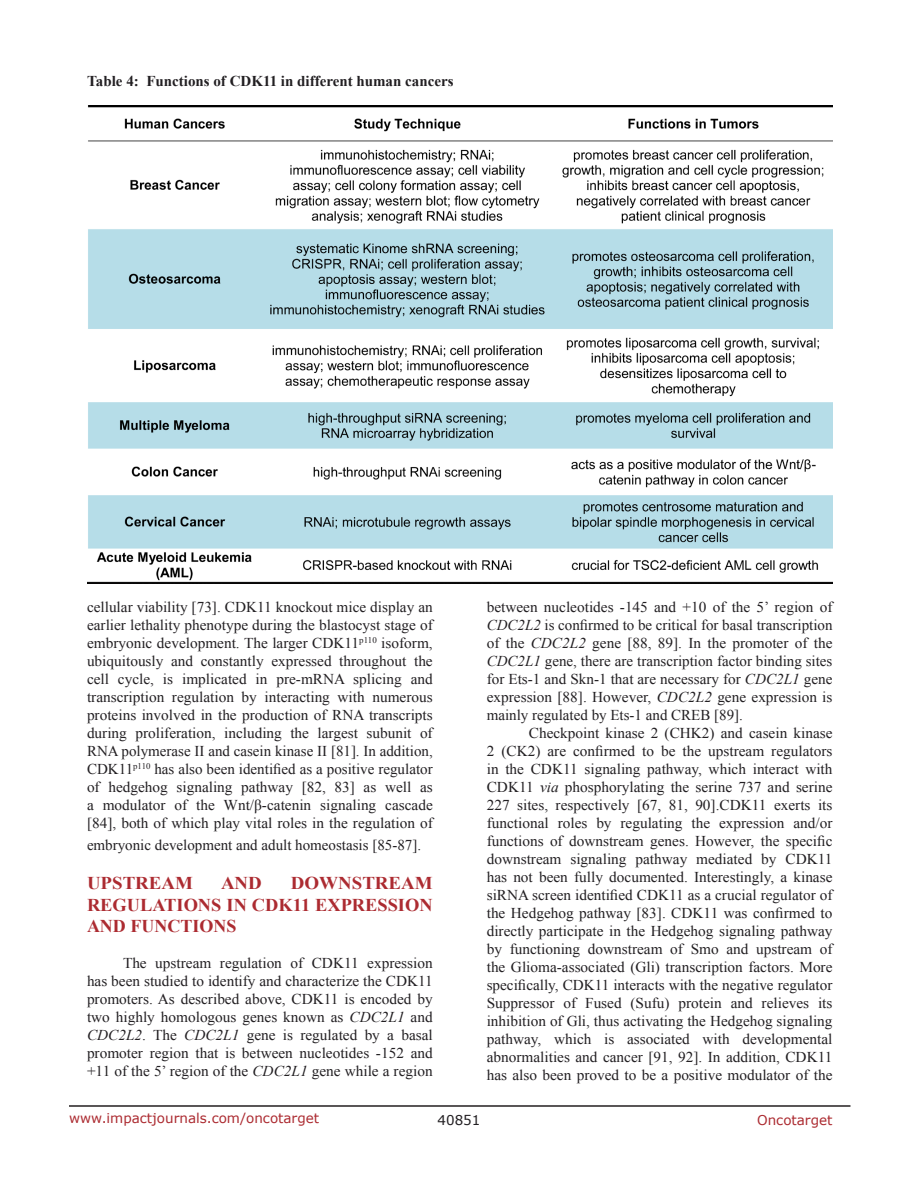
<style>
.page{position:relative;width:918px;height:1188px;background:#fff}
.page>*{position:absolute;margin:0;border:0;box-sizing:border-box;transform-origin:0 0}
.Heading{font:700 18px/21.6px "Times New Roman";color:#ac2b31;text-align:justify;scale:1.05 1}
.BodyText{font:15px/18px "Times New Roman";color:#221f22;text-align:justify}
.TableHeading{font:700 15px "Times New Roman";color:#221f22}
.t1{font:13.5px "Verdana";color:#ac2b31}
.t2{font:13.5px "Verdana";color:#221f22}
.s1{font-style:italic}
</style>
<div class="page">
<hr style="left:69px;top:1105px;width:781px;height:2px;background:#231f20">
<img style="left:87px;top:105px;width:745px;height:479px">
<p class="TableHeading" style="left:87px;top:70px;width:368px">Table 4: Functions of CDK11 in different human cancers</p>
<p class="BodyText" style="left:87px;top:598px;width:347px">cellular viability [73]. CDK11 knockout mice display an earlier lethality phenotype during the blastocyst stage of embryonic development. The larger CDK11<sup>p110</sup> isoform, ubiquitously and constantly expressed throughout the cell cycle, is implicated in pre-mRNA splicing and transcription regulation by interacting with numerous proteins involved in the production of RNA transcripts during proliferation, including the largest subunit of RNA polymerase II and casein kinase II [81]. In addition, CDK11<sup>p110</sup> has also been identified as a positive regulator of hedgehog signaling pathway [82, 83] as well as a modulator of the Wnt/β-catenin signaling cascade [84], both of which play vital roles in the regulation of</p>
<p class="BodyText" style="left:87px;top:835px;width:336px">embryonic development and adult homeostasis [85-87].</p>
<p class="Heading" style="left:87px;top:872px;width:102px">UPSTREAM</p>
<p class="Heading" style="left:221px;top:872px;width:40px">AND</p>
<p class="Heading" style="left:87px;top:872px;width:331px;text-indent:204px">DOWNSTREAM REGULATIONS IN CDK11 EXPRESSION AND FUNCTIONS</p>
<p class="BodyText" style="left:87px;top:954px;width:347px;text-indent:36px">The upstream regulation of CDK11 expression has been studied to identify and characterize the CDK11 promoters. As described above, CDK11 is encoded by two highly homologous genes known as <span class="s1">CDC2L1</span> and <span class="s1">CDC2L2</span>. The <span class="s1">CDC2L1</span> gene is regulated by a basal promoter region that is between nucleotides -152 and +11 of the 5’ region of the <span class="s1">CDC2L1</span> gene while a region</p>
<p class="BodyText" style="left:487px;top:598px;width:347px">between nucleotides -145 and +10 of the 5’ region of <span class="s1">CDC2L2</span> is confirmed to be critical for basal transcription of the <span class="s1">CDC2L2</span> gene [88, 89]. In the promoter of the <span class="s1">CDC2L1</span> gene, there are transcription factor binding sites for Ets-1 and Skn-1 that are necessary for <span class="s1">CDC2L1</span> gene expression [88]. However, <span class="s1">CDC2L2</span> gene expression is mainly regulated by Ets-1 and CREB [89].</p>
<p class="BodyText" style="left:487px;top:724px;width:347px;text-indent:42px">Checkpoint kinase 2 (CHK2) and casein kinase 2 (CK2) are confirmed to be the upstream regulators in the CDK11 signaling pathway, which interact with CDK11 <span class="s1">via</span> phosphorylating the serine 737 and serine 227 sites, respectively [67, 81, 90].CDK11 exerts its functional roles by regulating the expression and/or functions of downstream genes. However, the specific downstream signaling pathway mediated by CDK11 has not been fully documented. Interestingly, a kinase siRNA screen identified CDK11 as a crucial regulator of the Hedgehog pathway [83]. CDK11 was confirmed to directly participate in the Hedgehog signaling pathway by functioning downstream of Smo and upstream of the Glioma-associated (Gli) transcription factors. More specifically, CDK11 interacts with the negative regulator Suppressor of Fused (Sufu) protein and relieves its inhibition of Gli, thus activating the Hedgehog signaling pathway, which is associated with developmental abnormalities and cancer [91, 92]. In addition, CDK11 has also been proved to be a positive modulator of the</p>
<p class="t1" style="left:69px;top:1109px;width:252px">www.impactjournals.com/oncotarget</p>
<p class="t2" style="left:438px;top:1111px;width:44px">40851</p>
<p class="t1" style="left:757px;top:1111px;width:77px">Oncotarget</p>
</div>
